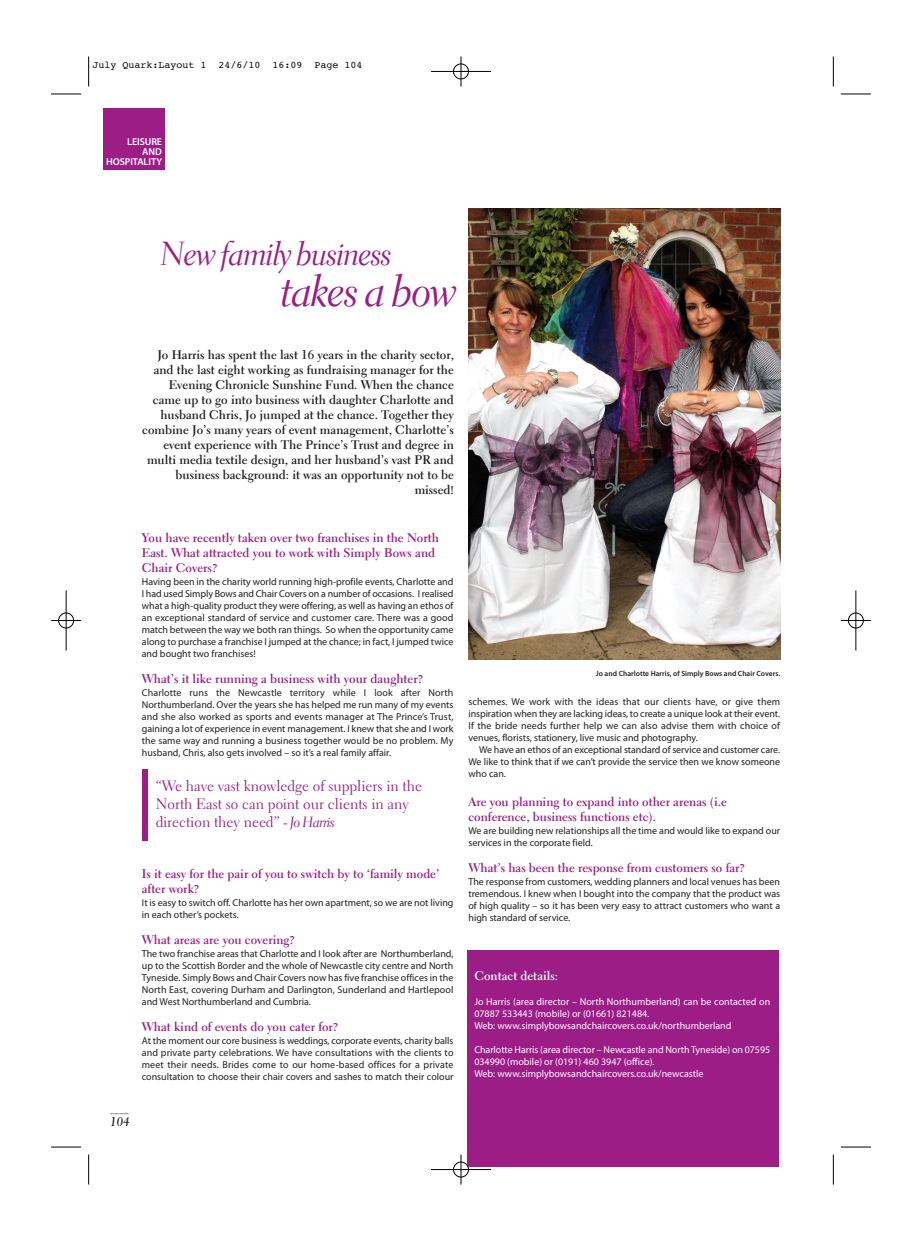
<style>
.page{position:relative;width:922px;height:1241px;background:#fff}
.page>*{position:absolute;margin:0;border:0;box-sizing:border-box;transform-origin:0 0}
.t1{font:45px "Electra LT Std Cursive Display";color:#9b1d85}
.t2{font:33.75px "Electra LT Std Cursive Display";color:#9b1d85}
.t3{font:15px/18px "Electra LT Std";color:#9b1d85}
.t4{font:700 12.5px/15px "Electra LT Std";color:#231f20;text-align:right}
.t5{font:700 12.5px/15px "Electra LT Std";color:#9b1d85}
.t6{font:700 12.5px "Electra LT Std";color:#fff}
.t7{font:12.5px "Electra LT Std Bold Cursive";color:#231f20}
.t8{font:10px/12px "Myriad Pro";color:#231f20;text-align:justify}
.t9{font:10px/12px "Myriad Pro";color:#fff}
.t10{font:10px "Courier";color:#000}
.t11{font:600 10px/10px "Myriad Pro";letter-spacing:-.01em;color:#fff;text-align:right}
.t12{font:600 7.5px "Myriad Pro";color:#231f20}
.s1{font-family:"Electra LT Std Cursive Display"}
</style>
<div class="page">
<svg style="left:110px;top:1113px;width:20px;height:1px"></svg>
<div style="left:142px;top:769px;width:5px;height:71px;background:#9b1d85"></div>
<img style="left:469px;top:208px;width:311px;height:451px">
<div style="left:103px;top:108px;width:61px;height:62px;background:#9b1d85"></div>
<div style="left:467px;top:950px;width:311px;height:216px;background:#9b1d85"></div>
<hr style="left:88px;top:56px;width:1px;height:30px;background:#000">
<hr style="left:51px;top:94px;width:30px;height:1px;background:#000">
<hr style="left:832px;top:56px;width:1px;height:30px;background:#000">
<hr style="left:840px;top:94px;width:30px;height:1px;background:#000">
<hr style="left:88px;top:1154px;width:1px;height:30px;background:#000">
<hr style="left:51px;top:1146px;width:30px;height:1px;background:#000">
<hr style="left:832px;top:1154px;width:1px;height:30px;background:#000">
<hr style="left:840px;top:1146px;width:30px;height:1px;background:#000">
<div style="left:453px;top:1161px;width:15px;height:16px;border:1px solid #fff;border-radius:50%"></div>
<div style="left:847px;top:612px;width:16px;height:16px;border:1px solid #fff;border-radius:50%"></div>
<hr style="left:431px;top:71px;width:60px;height:1px;background:#000">
<hr style="left:431px;top:1169px;width:60px;height:1px;background:#000">
<hr style="left:66px;top:590px;width:1px;height:60px;background:#000">
<hr style="left:855px;top:590px;width:1px;height:60px;background:#000">
<hr style="left:460px;top:56px;width:1px;height:30px;background:#000">
<hr style="left:460px;top:1154px;width:1px;height:30px;background:#000">
<hr style="left:51px;top:620px;width:30px;height:1px;background:#000">
<hr style="left:840px;top:620px;width:30px;height:1px;background:#000">
<div style="left:453px;top:64px;width:15px;height:15px;border:1px solid #000;border-radius:50%"></div>
<div style="left:453px;top:1161px;width:15px;height:15px;border:1px solid #000;border-radius:50%"></div>
<div style="left:58px;top:612px;width:16px;height:16px;border:1px solid #000;border-radius:50%"></div>
<div style="left:848px;top:612px;width:15px;height:16px;border:1px solid #000;border-radius:50%"></div>
<p class="t10" style="left:92px;top:60px;width:272px">July Quark:Layout 1 24/6/10 16:09 Page 104</p>
<p class="t11" style="left:106px;top:136px;width:57px">LEISURE<br>AND<br>HOSPITALITY</p>
<h2 class="t2" style="left:161px;top:233px;width:231px">New family business</h2>
<h1 class="t1" style="left:281px;top:264px;width:177px">takes a bow</h1>
<p class="t4" style="left:142px;top:348px;width:313px">Jo Harris has spent the last 16 years in the charity sector, and the last eight working as fundraising manager for the Evening Chronicle Sunshine Fund. When the chance came up to go into business with daughter Charlotte and husband Chris, Jo jumped at the chance. Together they combine Jo’s many years of event management, Charlotte’s event experience with The Prince’s Trust and degree in multi media textile design, and her husband’s vast PR and business background: it was an opportunity not to be missed!</p>
<p class="t5" style="left:142px;top:531px;width:298px">You have recently taken over two franchises in the North<br>East. What attracted you to work with Simply Bows and<br>Chair Covers?</p>
<p class="t8" style="left:142px;top:576px;width:313px">Having been in the charity world running high-profile events, Charlotte and I had used Simply Bows and Chair Covers on a number of occasions. I realised what a high-quality product they were offering, as well as having an ethos of an exceptional standard of service and customer care. There was a good match between the way we both ran things. So when the opportunity came along to purchase a franchise I jumped at the chance; in fact, I jumped twice and bought two franchises!</p>
<p class="t5" style="left:142px;top:672px;width:283px">What’s it like running a business with your daughter?</p>
<p class="t8" style="left:142px;top:687px;width:313px">Charlotte runs the Newcastle territory while I look after North Northumberland. Over the years she has helped me run many of my events and she also worked as sports and events manager at The Prince’s Trust, gaining a lot of experience in event management. I knew that she and I work the same way and running a business together would be no problem. My husband, Chris, also gets involved – so it’s a real family affair.</p>
<h3 class="t3" style="left:156px;top:778px;width:268px">“We have vast knowledge of suppliers in the<br>North East so can point our clients in any direction they need” <span class="s1">- Jo Harris</span></h3>
<p class="t5" style="left:142px;top:867px;width:299px">Is it easy for the pair of you to switch by to ‘family mode’ after work?</p>
<p class="t8" style="left:142px;top:897px;width:313px">It is easy to switch off. Charlotte has her own apartment, so we are not living in each other’s pockets.</p>
<p class="t5" style="left:142px;top:933px;width:155px">What areas are you covering?</p>
<p class="t8" style="left:142px;top:948px;width:313px">The two franchise areas that Charlotte and I look after are Northumberland, up to the Scottish Border and the whole of Newcastle city centre and North Tyneside. Simply Bows and Chair Covers now has five franchise offices in the North East, covering Durham and Darlington, Sunderland and Hartlepool and West Northumberland and Cumbria.</p>
<p class="t5" style="left:142px;top:1020px;width:198px">What kind of events do you cater for?</p>
<p class="t8" style="left:142px;top:1035px;width:313px">At the moment our core business is weddings, corporate events, charity balls and private party celebrations. We have consultations with the clients to meet their needs. Brides come to our home-based offices for a private consultation to choose their chair covers and sashes to match their colour</p>
<p class="t12" style="left:595px;top:668px;width:186px">Jo and Charlotte Harris, of Simply Bows and Chair Covers.</p>
<p class="t8" style="left:468px;top:696px;width:313px">schemes. We work with the ideas that our clients have, or give them inspiration when they are lacking ideas, to create a unique look at their event.<br>If the bride needs further help we can also advise them with choice of venues, florists, stationery, live music and photography.</p>
<p class="t8" style="left:468px;top:744px;width:313px;text-indent:11px">We have an ethos of an exceptional standard of service and customer care.<br>We like to think that if we can’t provide the service then we know someone who can.</p>
<p class="t5" style="left:468px;top:795px;width:260px">Are you planning to expand into other arenas (i.e conference, business functions etc).</p>
<p class="t8" style="left:468px;top:825px;width:313px">We are building new relationships all the time and would like to expand our services in the corporate field.</p>
<p class="t5" style="left:468px;top:861px;width:278px">What’s has been the response from customers so far?</p>
<p class="t8" style="left:468px;top:876px;width:313px">The response from customers, wedding planners and local venues has been tremendous. I knew when I bought into the company that the product was of high quality – so it has been very easy to attract customers who want a high standard of service.</p>
<p class="t6" style="left:474px;top:970px;width:85px">Contact details:</p>
<p class="t9" style="left:474px;top:996px;width:297px">Jo Harris (area director – North Northumberland) can be contacted on<br>07887 533443 (mobile) or (01661) 821484.<br>Web: www.simplybowsandchaircovers.co.uk/northumberland</p>
<p class="t9" style="left:474px;top:1044px;width:297px">Charlotte Harris (area director – Newcastle and North Tyneside) on 07595<br>034990 (mobile) or (0191) 460 3947 (office).<br>Web: www.simplybowsandchaircovers.co.uk/newcastle</p>
<p class="t7" style="left:110px;top:1114px;width:21px">104</p>
</div>
